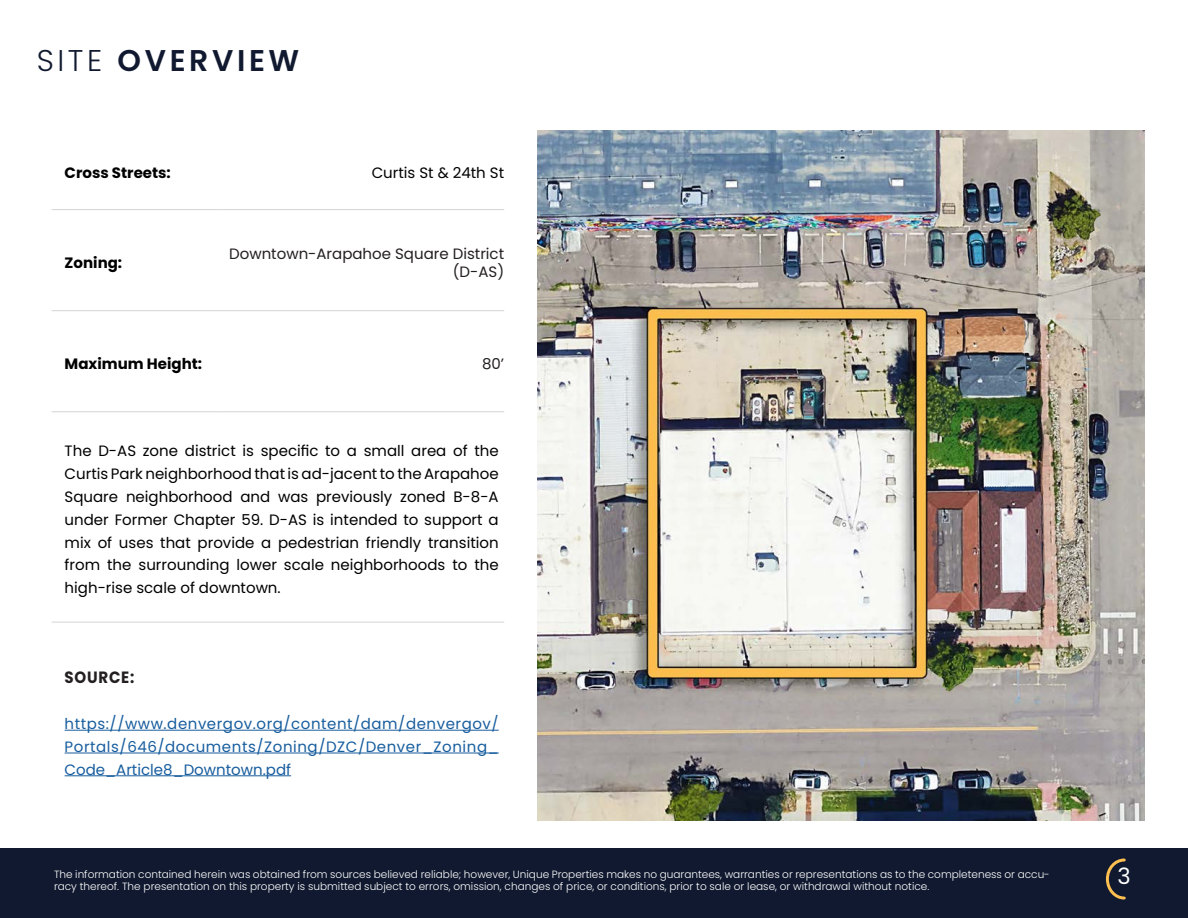
<style>
.page{position:relative;width:1188px;height:918px;background:#fff}
.page>*{position:absolute;margin:0;border:0;box-sizing:border-box;transform-origin:0 0}
.t1{font:600 30px "Poppins";letter-spacing:.12em;color:#10192f}
.t2{font:22.5px "Poppins";color:#fff}
.t3{font:700 16.35px "Poppins";letter-spacing:.05em;color:#231f20;scale:.92 1}
.t4{font:15px/22.8px "Poppins";color:#000;text-align:justify}
.t5{font:15px/22.8px "Poppins";letter-spacing:.04em;color:#175d9e;text-align:justify}
.t6{font:15px/18px "Poppins";color:#231f20;text-align:right}
.t7{font:700 15px "Poppins";color:#000}
.t8{font:300 10.5px/12.6px "Poppins";color:#fff}
.s1{font-weight:300}
</style>
<div class="page">
<div style="left:0;top:848px;width:1188px;height:70px;background:#10192f"></div>
<svg style="left:1105px;top:858px;width:21px;height:42px"></svg>
<img style="left:538px;top:130px;width:606px;height:691px">
<hr style="left:52px;top:209px;width:168px;height:1px;background:#d8d8d8">
<hr style="left:220px;top:209px;width:284px;height:1px;background:#d8d8d8">
<hr style="left:52px;top:310px;width:168px;height:1px;background:#d8d8d8">
<hr style="left:220px;top:310px;width:284px;height:1px;background:#d8d8d8">
<hr style="left:52px;top:411px;width:168px;height:1px;background:#d8d8d8">
<hr style="left:220px;top:411px;width:284px;height:1px;background:#d8d8d8">
<hr style="left:52px;top:622px;width:168px;height:1px;background:#d8d8d8">
<hr style="left:220px;top:622px;width:284px;height:1px;background:#d8d8d8">
<hr style="left:65px;top:730px;width:434px;height:1px;background:#175d9e">
<hr style="left:65px;top:753px;width:434px;height:1px;background:#175d9e">
<hr style="left:65px;top:775px;width:226px;height:1px;background:#175d9e">
<p class="t1" style="left:37px;top:44px;width:264px"><span class="s1">SITE</span> OVERVIEW</p>
<p class="t7" style="left:65px;top:164px;width:108px">Cross Streets:</p>
<p class="t4" style="left:372px;top:161px;width:134px">Curtis St &amp; 24th St</p>
<p class="t7" style="left:65px;top:254px;width:59px">Zoning:</p>
<p class="t6" style="left:229px;top:245px;width:276px">Downtown-Arapahoe Square District (D-AS)</p>
<p class="t7" style="left:65px;top:355px;width:139px">Maximum Height:</p>
<p class="t6" style="left:482px;top:355px;width:24px">80’</p>
<p class="t4" style="left:65px;top:440px;width:436px">The D-AS zone district is specific to a small area of the Curtis Park neighborhood that is ad-jacent to the Arapahoe Square neighborhood and was previously zoned B-8-A under Former Chapter 59. D-AS is intended to support a mix of uses that provide a pedestrian friendly transition from the surrounding lower scale neighborhoods to the high-rise scale of downtown.</p>
<p class="t3" style="left:65px;top:668px;width:77px">SOURCE:</p>
<p class="t5" style="left:65px;top:713px;width:436px">https://www.denvergov.org/content/dam/denvergov/ Portals/646/documents/Zoning/DZC/Denver_Zoning_ Code_Article8_Downtown.pdf</p>
<p class="t8" style="left:54px;top:868px;width:997px">The information contained herein was obtained from sources believed reliable; however, Unique Properties makes no guarantees, warranties or representations as to the completeness or accu&shy;racy thereof. The presentation on this property is submitted subject to errors, omission, changes of price, or conditions, prior to sale or lease, or withdrawal without notice.</p>
<h2 class="t2" style="left:1118px;top:863px;width:15px">3</h2>
</div>
